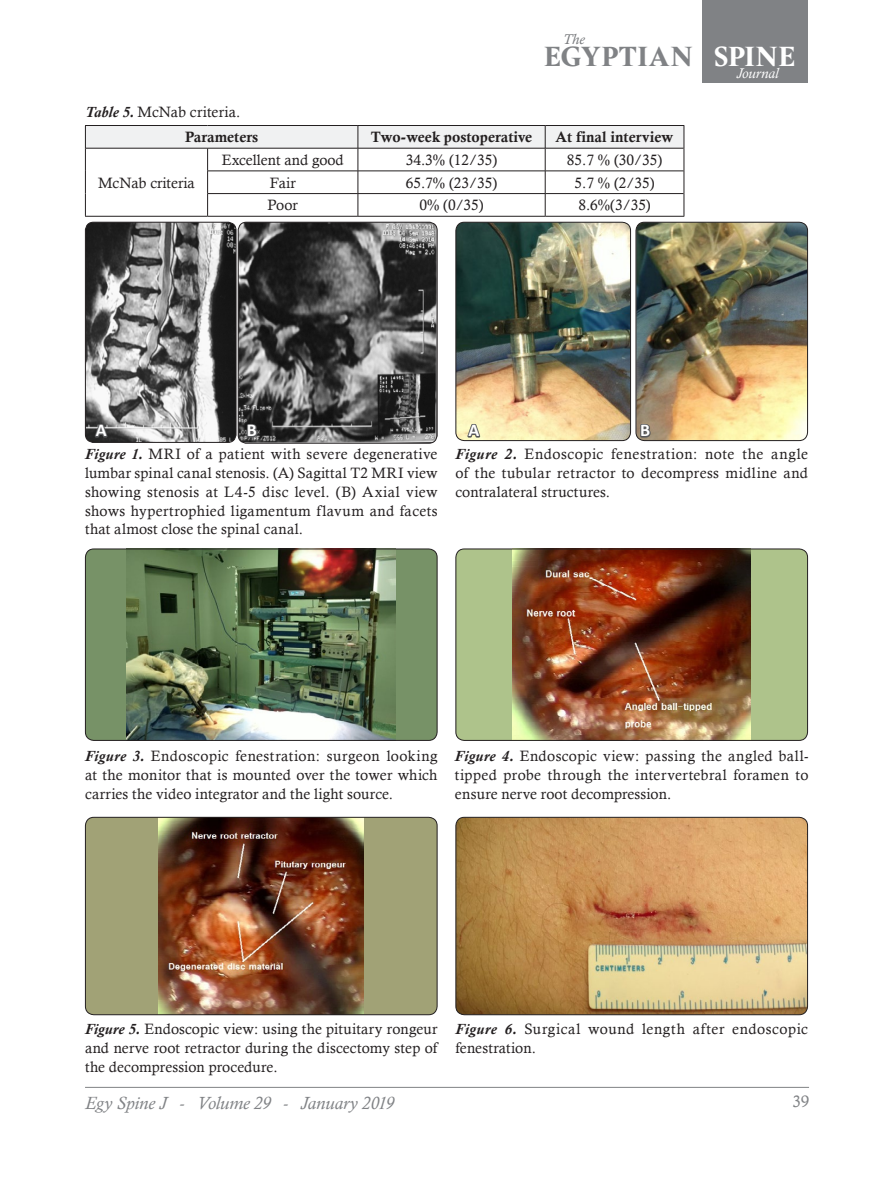
<style>
.page{position:relative;width:893px;height:1178px;background:#fff}
.page>*{position:absolute;margin:0;border:0;box-sizing:border-box;transform-origin:0 0}
.t1{font:800 29.85px "Hermann";letter-spacing:.005em;color:#808285}
.t2{font:italic 18px "Calisto";letter-spacing:-.005em;color:#808285}
.t3{font:700 18px "Calibri";color:#fff}
.t4{font:16.5px "Calisto";color:#808285}
.Figures{font:15px/18.8px "Calisto";letter-spacing:.01em;color:#231f20;text-align:justify}
.Figures-2{font:15px/18.8px "Calisto";letter-spacing:.035em;color:#231f20}
.t5{font:15px "Calis MT Bol";color:#231f20}
.t6{font:italic 14.4px "Calisto";color:#fff}
.t7{font:italic 14.4px "Calisto";color:#787a7d}
.s1{color:#fff}
.s2{font-weight:700;font-style:italic}
</style>
<div class="page">
<hr style="left:85px;top:1087px;width:724px;height:1px;background:#808285">
<div style="left:702px;top:0;width:106px;height:83px;background:#808285"></div>
<img style="left:636px;top:222px;width:171px;height:219px">
<div style="left:636px;top:222px;width:172px;height:219px;border:1px solid #231f20;border-radius:9px"></div>
<img style="left:456px;top:222px;width:175px;height:219px">
<div style="left:455px;top:222px;width:176px;height:219px;border:1px solid #231f20;border-radius:9px"></div>
<img style="left:238px;top:222px;width:199px;height:221px">
<div style="left:238px;top:222px;width:199px;height:221px;border:1px solid #231f20;border-radius:8px"></div>
<img style="left:85px;top:222px;width:151px;height:220px">
<div style="left:85px;top:222px;width:151px;height:221px;border:1px solid #231f20;border-radius:8px"></div>
<hr style="left:85px;top:216px;width:123px;height:1px;background:#231f20">
<hr style="left:208px;top:216px;width:150px;height:1px;background:#231f20">
<hr style="left:358px;top:216px;width:187px;height:1px;background:#231f20">
<hr style="left:545px;top:216px;width:139px;height:1px;background:#231f20">
<svg style="left:85px;top:125px;width:600px;height:91px"></svg>
<div style="left:456px;top:549px;width:351px;height:191px;background:#aec38b;border-radius:9px"></div>
<img style="left:512px;top:551px;width:239px;height:188px">
<div style="left:455px;top:549px;width:353px;height:192px;border:1px solid #231f20;border-radius:9px"></div>
<div style="left:85px;top:549px;width:352px;height:191px;background:#779267;border-radius:9px"></div>
<img style="left:127px;top:551px;width:269px;height:188px">
<div style="left:85px;top:549px;width:352px;height:192px;border:1px solid #231f20;border-radius:9px"></div>
<img style="left:456px;top:817px;width:351px;height:198px">
<div style="left:455px;top:817px;width:353px;height:198px;border:1px solid #231f20;border-radius:9px"></div>
<div style="left:85px;top:817px;width:352px;height:198px;background:#a1a276;border-radius:9px"></div>
<img style="left:159px;top:819px;width:205px;height:194px">
<div style="left:85px;top:817px;width:352px;height:198px;border:1px solid #231f20;border-radius:9px"></div>
<svg style="left:94px;top:412px;width:15px;height:27px"></svg>
<svg style="left:466px;top:412px;width:15px;height:27px"></svg>
<svg style="left:245px;top:422px;width:14px;height:18px"></svg>
<svg style="left:638px;top:422px;width:14px;height:18px"></svg>
<p class="t7" style="left:563px;top:31px;width:23px">The</p>
<h1 class="t1" style="left:544px;top:34px;width:253px">EGYPTIAN <span class="s1">SPINE</span></h1>
<p class="t6" style="left:737px;top:64px;width:44px">Journal</p>
<p class="Figures" style="left:85px;top:102px;width:157px"><span class="s2">Table 5.</span> McNab criteria.</p>
<p class="t5" style="left:185px;top:128px;width:75px">Parameters</p>
<p class="t5" style="left:371px;top:128px;width:163px">Two-week postoperative</p>
<p class="t5" style="left:556px;top:128px;width:119px">At final interview</p>
<p class="Figures" style="left:98px;top:173px;width:98px">McNab criteria</p>
<p class="Figures" style="left:222px;top:150px;width:123px">Excellent and good</p>
<p class="Figures" style="left:406px;top:150px;width:93px">34.3% (12/35)</p>
<p class="Figures" style="left:567px;top:150px;width:97px">85.7 % (30/35)</p>
<p class="Figures" style="left:270px;top:173px;width:27px">Fair</p>
<p class="Figures" style="left:406px;top:173px;width:93px">65.7% (23/35)</p>
<p class="Figures" style="left:574px;top:173px;width:82px">5.7 % (2/35)</p>
<p class="Figures" style="left:268px;top:196px;width:32px">Poor</p>
<p class="Figures" style="left:419px;top:196px;width:66px">0% (0/35)</p>
<p class="Figures" style="left:578px;top:196px;width:74px">8.6%(3/35)</p>
<p class="t3" style="left:96px;top:418px;width:12px">A</p>
<p class="t3" style="left:247px;top:418px;width:12px">B</p>
<p class="t3" style="left:468px;top:418px;width:12px">A</p>
<p class="t3" style="left:640px;top:418px;width:12px">B</p>
<p class="Figures" style="left:85px;top:445px;width:354px"><span class="s2">Figure 1.</span> MRI of a patient with severe degenerative lumbar spinal canal stenosis. (A) Sagittal T2 MRI view showing stenosis at L4-5 disc level. (B) Axial view shows hypertrophied ligamentum flavum and facets that almost close the spinal canal.</p>
<p class="Figures" style="left:455px;top:445px;width:354px"><span class="s2">Figure 2.</span> Endoscopic fenestration: note the angle of the tubular retractor to decompress midline and contralateral structures.</p>
<p class="Figures" style="left:85px;top:747px;width:354px"><span class="s2">Figure 3.</span> Endoscopic fenestration: surgeon looking at the monitor that is mounted over the tower which carries the video integrator and the light source.</p>
<p class="Figures" style="left:455px;top:747px;width:355px"><span class="s2">Figure 4.</span> Endoscopic view: passing the angled ball&shy;tipped probe through the intervertebral foramen to ensure nerve root decompression.</p>
<p class="Figures" style="left:85px;top:1019px;width:354px"><span class="s2">Figure 5.</span> Endoscopic view: using the pituitary rongeur and nerve root retractor during the discectomy step of the decompression procedure.</p>
<p class="Figures-2" style="left:455px;top:1019px;width:354px"><span class="s2">Figure 6.</span> Surgical wound length after endoscopic fenestration.</p>
<p class="t2" style="left:85px;top:1092px;width:310px">Egy Spine J - Volume 29 - January 2019</p>
<p class="t4" style="left:792px;top:1092px;width:18px">39</p>
</div>
